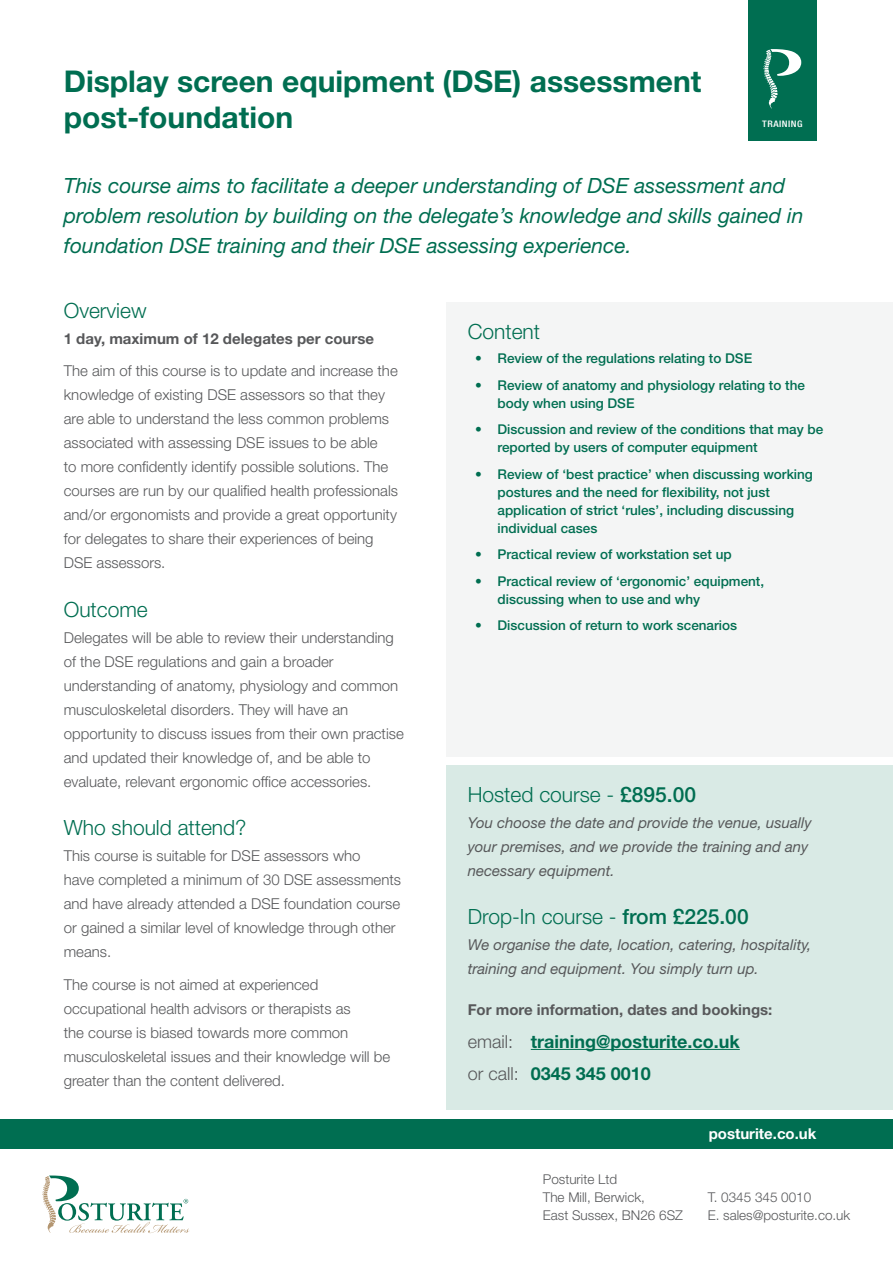
<style>
.page{position:relative;width:893px;height:1263px;background:#fff}
.page>*{position:absolute;margin:0;border:0;box-sizing:border-box;transform-origin:0 0}
.H1_Training{font:700 30px/36px "Helvetica Neue LT Std";color:#006e51}
.H3_Training{font:italic 21px/30px "Helvetica Neue LT Std";color:#006e51}
.H4_Training{font:300 21px "Helvetica Neue LT Std";color:#006e51}
.P_Training{font:700 18px "Helvetica Neue LT Std";color:#006e51}
.P_Training-2{font:300 15px/24px "Helvetica Neue LT Std";color:#57585a}
.P_Training-3{font:italic 15px/24px "Helvetica Neue LT Std";color:#57585a}
.P_Training-4{font:700 15px "Helvetica Neue LT Std";color:#57585a}
.t1{font:700 15px "Helvetica Neue LT Std";color:#fff}
.t2{font:500 13.5px/18px "Helvetica Neue LT Std";color:#006e51}
.t3{font:300 13.5px/18px "Helvetica Neue LT Std";color:#57585a}
.t4{font:500 condensed 9px "Helvetica Neue LT Std";letter-spacing:.05em;color:#fff;scale:1.12 1}
.s1{font-weight:500}
.s2{font-weight:300;color:#57585a}
</style>
<div class="page">
<div style="left:0;top:1119px;width:893px;height:29px;background:#006e51"></div>
<svg style="left:43px;top:1175px;width:146px;height:58px"></svg>
<div style="left:748px;top:0;width:68px;height:141px;background:#006e51"></div>
<svg style="left:763px;top:49px;width:38px;height:60px"></svg>
<div style="left:446px;top:303px;width:447px;height:454px;background:#f4f5f5"></div>
<div style="left:446px;top:765px;width:447px;height:345px;background:#d9eae5"></div>
<hr style="left:531px;top:1049px;width:209px;height:1px;background:#006e51">
<p class="H1_Training" style="left:64px;top:62px;width:639px">Display screen equipment (DSE) assessment post-foundation</p>
<p class="t4" style="left:762px;top:118px;width:37px">TRAINING</p>
<p class="H3_Training" style="left:64px;top:170px;width:741px">This course aims to facilitate a deeper understanding of DSE assessment and problem resolution by building on the delegate’s knowledge and skills gained in foundation DSE training and their DSE assessing experience.</p>
<p class="H4_Training" style="left:64px;top:297px;width:84px">Overview</p>
<p class="P_Training-4" style="left:64px;top:329px;width:312px">1 day, maximum of 12 delegates per course</p>
<p class="P_Training-2" style="left:64px;top:359px;width:336px">The aim of this course is to update and increase the knowledge of existing DSE assessors so that they are able to understand the less common problems associated with assessing DSE issues to be able<br>to more confidently identify possible solutions. The courses are run by our qualified health professionals and/or ergonomists and provide a great opportunity for delegates to share their experiences of being DSE assessors.</p>
<p class="H4_Training" style="left:64px;top:596px;width:86px">Outcome</p>
<p class="P_Training-2" style="left:64px;top:625px;width:342px">Delegates will be able to review their understanding of the DSE regulations and gain a broader understanding of anatomy, physiology and common musculoskeletal disorders. They will have an opportunity to discuss issues from their own practise and updated their knowledge of, and be able to evaluate, relevant ergonomic office accessories.</p>
<p class="H4_Training" style="left:64px;top:815px;width:184px">Who should attend?</p>
<p class="P_Training-2" style="left:64px;top:843px;width:339px">This course is suitable for DSE assessors who<br>have completed a minimum of 30 DSE assessments and have already attended a DSE foundation course or gained a similar level of knowledge through other means.</p>
<p class="P_Training-2" style="left:64px;top:972px;width:328px">The course is not aimed at experienced occupational health advisors or therapists as<br>the course is biased towards more common musculoskeletal issues and their knowledge will be greater than the content delivered.</p>
<p class="H4_Training" style="left:468px;top:319px;width:74px">Content</p>
<p class="t2" style="left:475px;top:349px;width:279px">• Review of the regulations relating to DSE</p>
<p class="t2" style="left:497px;top:376px;width:309px;text-indent:-22px">• Review of anatomy and physiology relating to the body when using DSE</p>
<p class="t2" style="left:497px;top:420px;width:327px;text-indent:-22px">• Discussion and review of the conditions that may be reported by users of computer equipment</p>
<p class="t2" style="left:497px;top:465px;width:317px;text-indent:-22px">• Review of ‘best practice’ when discussing working postures and the need for flexibility, not just application of strict ‘rules’, including discussing individual cases</p>
<p class="t2" style="left:475px;top:545px;width:258px">• Practical review of workstation set up</p>
<p class="t2" style="left:497px;top:572px;width:268px;text-indent:-22px">• Practical review of ‘ergonomic’ equipment, discussing when to use and why</p>
<p class="t2" style="left:475px;top:616px;width:264px">• Discussion of return to work scenarios</p>
<p class="H4_Training" style="left:468px;top:781px;width:230px">Hosted course - <span class="s1">£895.00</span></p>
<p class="P_Training-3" style="left:468px;top:810px;width:345px">You choose the date and provide the venue, usually your premises, and we provide the training and any necessary equipment.</p>
<p class="H4_Training" style="left:468px;top:904px;width:282px">Drop-In course - <span class="s1">from £225.00</span></p>
<p class="P_Training-3" style="left:468px;top:932px;width:345px">We organise the date, location, catering, hospitality, training and equipment. You simply turn up.</p>
<p class="P_Training-4" style="left:468px;top:1000px;width:306px">For more information, dates and bookings:</p>
<p class="P_Training" style="left:468px;top:1030px;width:274px"><span class="s2">email:</span> training@posturite.co.uk</p>
<p class="P_Training" style="left:468px;top:1062px;width:185px"><span class="s2">or call:</span> 0345 345 0010</p>
<p class="t3" style="left:543px;top:1170px;width:142px">Posturite Ltd<br>The Mill, Berwick,<br>East Sussex, BN26 6SZ</p>
<p class="t1" style="left:709px;top:1124px;width:109px">posturite.co.uk</p>
<p class="t3" style="left:708px;top:1188px;width:144px">T. 0345 345 0010<br>E. sales@posturite.co.uk</p>
</div>
